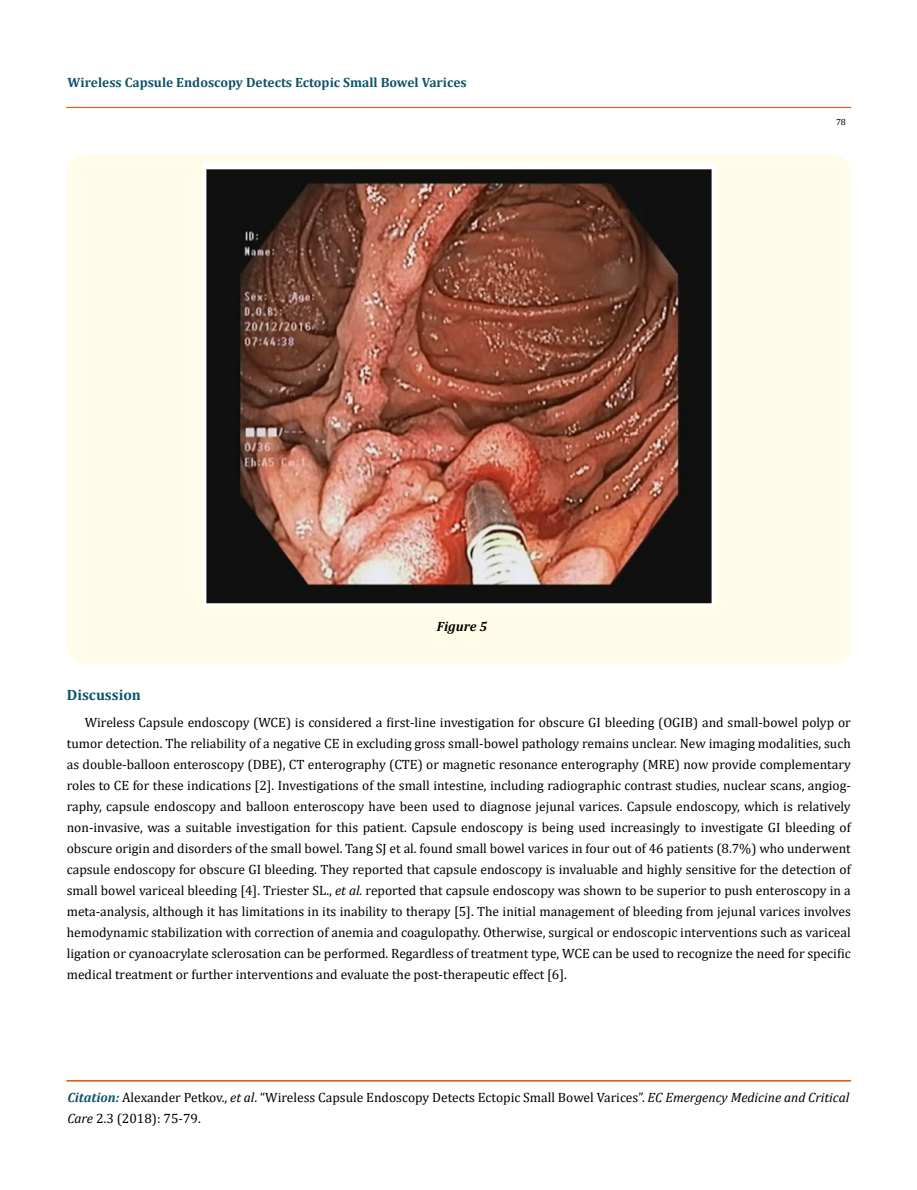
<style>
.page{position:relative;width:917px;height:1190px;background:#fff}
.page>*{position:absolute;margin:0;border:0;box-sizing:border-box;transform-origin:0 0}
.t1{font:700 15px "Cambria";color:#0e546a}
.t2{font:13.5px/21px "Cambria";color:#000}
.t3{font:700 13.5px "Cambria";color:#0e546a}
.t4{font:italic 700 13.5px "Cambria";color:#000}
.t5{font:9px "Cambria";color:#000}
.s1{font-style:italic}
.s2{font-weight:700;font-style:italic;color:#0e546a}
</style>
<div class="page">
<div style="left:67px;top:107px;width:783px;height:1px;border:1px solid #e05d1a"></div>
<div style="left:67px;top:1080px;width:783px;height:1px;border:1px solid #e05d1a"></div>
<div style="left:67px;top:154px;width:783px;height:510px;background:#fffde9;border-radius:18px"></div>
<img style="left:202px;top:164px;width:513px;height:441px">
<p class="t3" style="left:68px;top:73px;width:400px">Wireless Capsule Endoscopy Detects Ectopic Small Bowel Varices</p>
<p class="t4" style="left:437px;top:616px;width:52px">Figure 5</p>
<p class="t5" style="left:836px;top:117px;width:11px">78</p>
<p class="t1" style="left:67px;top:684px;width:76px">Discussion</p>
<p class="t2" style="left:67px;top:712px;width:785px;text-align:justify;text-indent:18px">Wireless Capsule endoscopy (WCE) is considered a first-line investigation for obscure GI bleeding (OGIB) and small-bowel polyp or tumor detection. The reliability of a negative CE in excluding gross small-bowel pathology remains unclear. New imaging modalities, such as double-balloon enteroscopy (DBE), CT enterography (CTE) or magnetic resonance enterography (MRE) now provide complementary roles to CE for these indications [2]. Investigations of the small intestine, including radiographic contrast studies, nuclear scans, angiog&shy;raphy, capsule endoscopy and balloon enteroscopy have been used to diagnose jejunal varices. Capsule endoscopy, which is relatively non-invasive, was a suitable investigation for this patient. Capsule endoscopy is being used increasingly to investigate GI bleeding of obscure origin and disorders of the small bowel. Tang SJ et al. found small bowel varices in four out of 46 patients (8.7%) who underwent capsule endoscopy for obscure GI bleeding. They reported that capsule endoscopy is invaluable and highly sensitive for the detection of small bowel variceal bleeding [4]. Triester SL., <span class="s1">et al.</span> reported that capsule endoscopy was shown to be superior to push enteroscopy in a meta-analysis, although it has limitations in its inability to therapy [5]. The initial management of bleeding from jejunal varices involves hemodynamic stabilization with correction of anemia and coagulopathy. Otherwise, surgical or endoscopic interventions such as variceal ligation or cyanoacrylate sclerosation can be performed. Regardless of treatment type, WCE can be used to recognize the need for specific medical treatment or further interventions and evaluate the post-therapeutic effect [6].</p>
<p class="t2" style="left:67px;top:1086px;width:783px"><span class="s2">Citation:</span> Alexander Petkov., <span class="s1">et al</span>. “Wireless Capsule Endoscopy Detects Ectopic Small Bowel Varices”. <span class="s1">EC Emergency Medicine and Critical<br>Care</span> 2.3 (2018): 75-79.</p>
</div>
